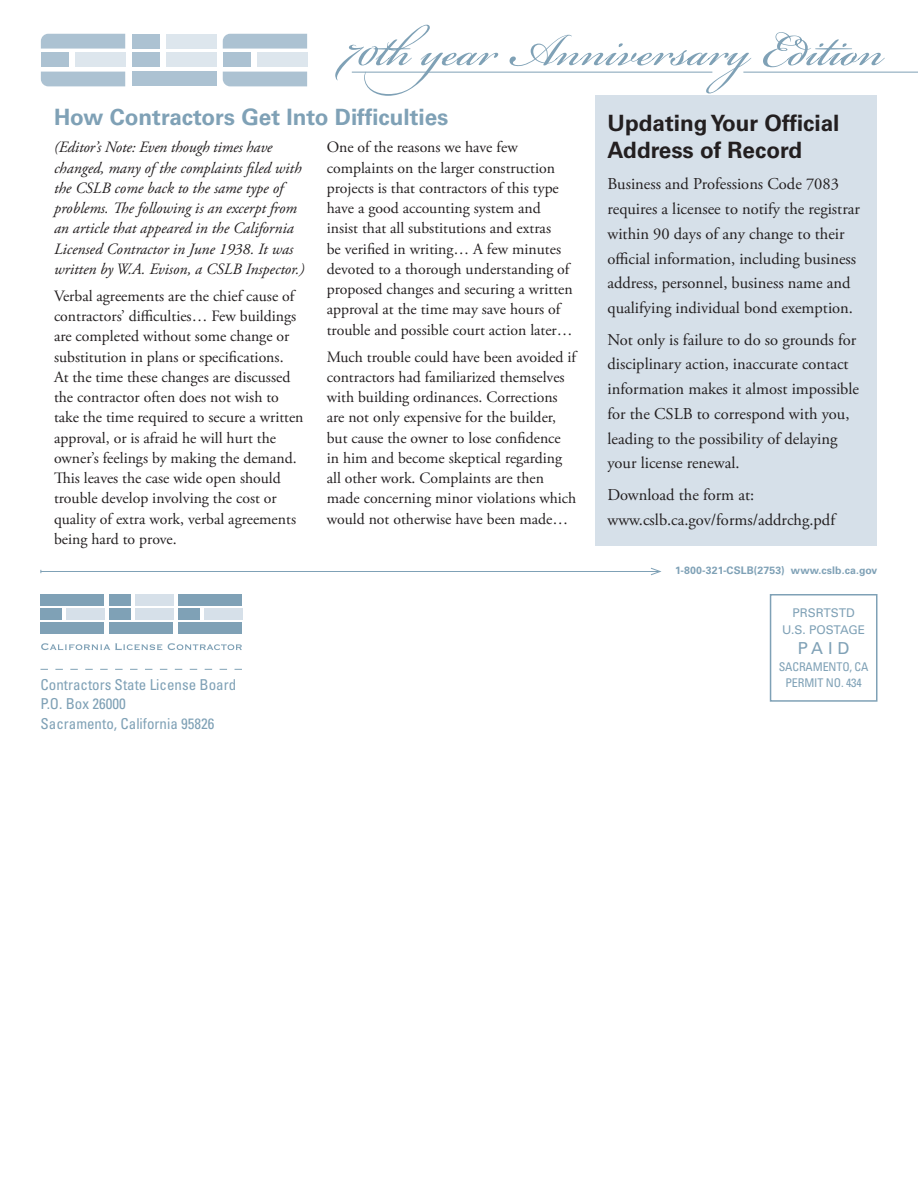
<style>
.page{position:relative;width:918px;height:1188px;background:#fff}
.page>*{position:absolute;margin:0;border:0;box-sizing:border-box;transform-origin:0 0}
.t1{font:700 22.5px/27px "Univers";color:#231f20}
.t2{font:700 22.5px "Univers";color:#7fa1b6}
.t3{font:16.5px/24.8px "Adobe Garamond Pro";color:#231f20}
.t4{font:16.5px "Univers";color:#7fa1b6}
.t5{font:15.75px/20.2px "Adobe Garamond Pro";letter-spacing:-.005em;color:#231f20}
.t6{font:italic 15.75px/20.2px "Adobe Garamond Pro";color:#231f20}
.t7{font:condensed 15px/19.5px "Univers";color:#7fa1b6}
.t8{font:condensed 12px "Univers";letter-spacing:-.01em;color:#7fa1b6}
.t9{font:12px/17px "Univers";color:#7fa1b6;text-align:center}
.t10{font:700 10.5px "Univers";letter-spacing:.01em;color:#7fa1b6}
</style>
<div class="page">
<div style="left:595px;top:95px;width:282px;height:451px;background:#d6e0e9"></div>
<div style="left:770px;top:594px;width:108px;height:108px;border:2px solid #7fa1b6"></div>
<svg style="left:41px;top:643px;width:201px;height:7px"></svg>
<svg style="left:40px;top:669px;width:202px;height:1px"></svg>
<svg style="left:40px;top:567px;width:622px;height:9px"></svg>
<div style="left:40px;top:623px;width:64px;height:11px;background:#7fa1b6"></div>
<div style="left:41px;top:608px;width:21px;height:12px;background:#7fa1b6"></div>
<div style="left:109px;top:623px;width:64px;height:11px;background:#7fa1b6"></div>
<div style="left:110px;top:608px;width:21px;height:12px;background:#7fa1b6"></div>
<div style="left:110px;top:594px;width:21px;height:11px;background:#7fa1b6"></div>
<div style="left:40px;top:594px;width:64px;height:11px;background:#7fa1b6"></div>
<div style="left:66px;top:608px;width:38px;height:12px;background:#d6e0e9"></div>
<div style="left:135px;top:608px;width:38px;height:12px;background:#d6e0e9"></div>
<div style="left:135px;top:594px;width:38px;height:11px;background:#d6e0e9"></div>
<div style="left:178px;top:623px;width:64px;height:11px;background:#7fa1b6"></div>
<div style="left:178px;top:608px;width:22px;height:12px;background:#7fa1b6"></div>
<div style="left:178px;top:594px;width:64px;height:11px;background:#7fa1b6"></div>
<div style="left:204px;top:608px;width:38px;height:12px;background:#d6e0e9"></div>
<svg style="left:335px;top:25px;width:550px;height:71px"></svg>
<hr style="left:352px;top:72px;width:360px;height:1px;background:#7fa1b6">
<hr style="left:743px;top:72px;width:175px;height:1px;background:#7fa1b6">
<svg style="left:41px;top:34px;width:84px;height:15px"></svg>
<svg style="left:41px;top:72px;width:84px;height:14px"></svg>
<div style="left:41px;top:53px;width:28px;height:14px;background:#acc2d2"></div>
<div style="left:75px;top:53px;width:50px;height:14px;background:#dde6ed"></div>
<svg style="left:223px;top:34px;width:84px;height:15px"></svg>
<svg style="left:223px;top:72px;width:84px;height:14px"></svg>
<div style="left:223px;top:53px;width:28px;height:14px;background:#acc2d2"></div>
<div style="left:257px;top:53px;width:50px;height:14px;background:#dde6ed"></div>
<div style="left:132px;top:72px;width:84px;height:14px;background:#acc2d2"></div>
<div style="left:132px;top:53px;width:28px;height:14px;background:#acc2d2"></div>
<div style="left:132px;top:34px;width:28px;height:15px;background:#acc2d2"></div>
<div style="left:166px;top:53px;width:50px;height:14px;background:#dde6ed"></div>
<div style="left:166px;top:34px;width:50px;height:15px;background:#dde6ed"></div>
<h1 class="t2" style="left:54px;top:109px;width:396px">How Contractors Get Into Difficulties</h1>
<h1 class="t1" style="left:608px;top:111px;width:234px">Updating Your Official<br>Address of Record</h1>
<p class="t3" style="left:608px;top:173px;width:254px">Business and Professions Code 7083 requires a licensee to notify the registrar within 90 days of any change to their official information, including business address, personnel, business name and qualifying individual bond exemption.</p>
<p class="t3" style="left:608px;top:328px;width:253px">Not only is failure to do so grounds for disciplinary action, inaccurate contact information makes it almost impossible for the CSLB to correspond with you, leading to the possibility of delaying your license renewal.</p>
<p class="t3" style="left:608px;top:484px;width:229px">Download the form at: www.cslb.ca.gov/forms/addrchg.pdf</p>
<p class="t6" style="left:54px;top:139px;width:252px">(Editor’s Note: Even though times have changed, many of the complaints filed with the CSLB come back to the same type of problems. The following is an excerpt from an article that appeared in the California Licensed Contractor in June 1938. It was written by W.A. Evison, a CSLB Inspector.)</p>
<p class="t5" style="left:54px;top:287px;width:251px">Verbal agreements are the chief cause of contractors’ difficulties… Few buildings are completed without some change or substitution in plans or specifications.<br>At the time these changes are discussed the contractor often does not wish to take the time required to secure a written approval, or is afraid he will hurt the owner’s feelings by making the demand.<br>This leaves the case wide open should trouble develop involving the cost or quality of extra work, verbal agreements being hard to prove.</p>
<p class="t5" style="left:327px;top:139px;width:247px">One of the reasons we have few complaints on the larger construction projects is that contractors of this type have a good accounting system and insist that all substitutions and extras<br>be verified in writing… A few minutes devoted to a thorough understanding of proposed changes and securing a written approval at the time may save hours of trouble and possible court action later…</p>
<p class="t5" style="left:327px;top:348px;width:251px">Much trouble could have been avoided if contractors had familiarized themselves with building ordinances. Corrections are not only expensive for the builder, but cause the owner to lose confidence in him and become skeptical regarding all other work. Complaints are then made concerning minor violations which would not otherwise have been made…</p>
<p class="t10" style="left:675px;top:566px;width:204px">1-800-321-CSLB(2753) www.cslb.ca.gov</p>
<p class="t9" style="left:782px;top:605px;width:85px">PRSRTSTD<br>U.S. POSTAGE</p>
<p class="t4" style="left:798px;top:642px;width:53px">PAID</p>
<p class="t8" style="left:779px;top:662px;width:91px">SACRAMENTO, CA</p>
<p class="t7" style="left:40px;top:676px;width:197px">Contractors State License Board</p>
<p class="t8" style="left:785px;top:679px;width:78px">PERMIT NO. 434</p>
<p class="t7" style="left:40px;top:696px;width:176px">P.O. Box 26000<br>Sacramento, California 95826</p>
</div>
